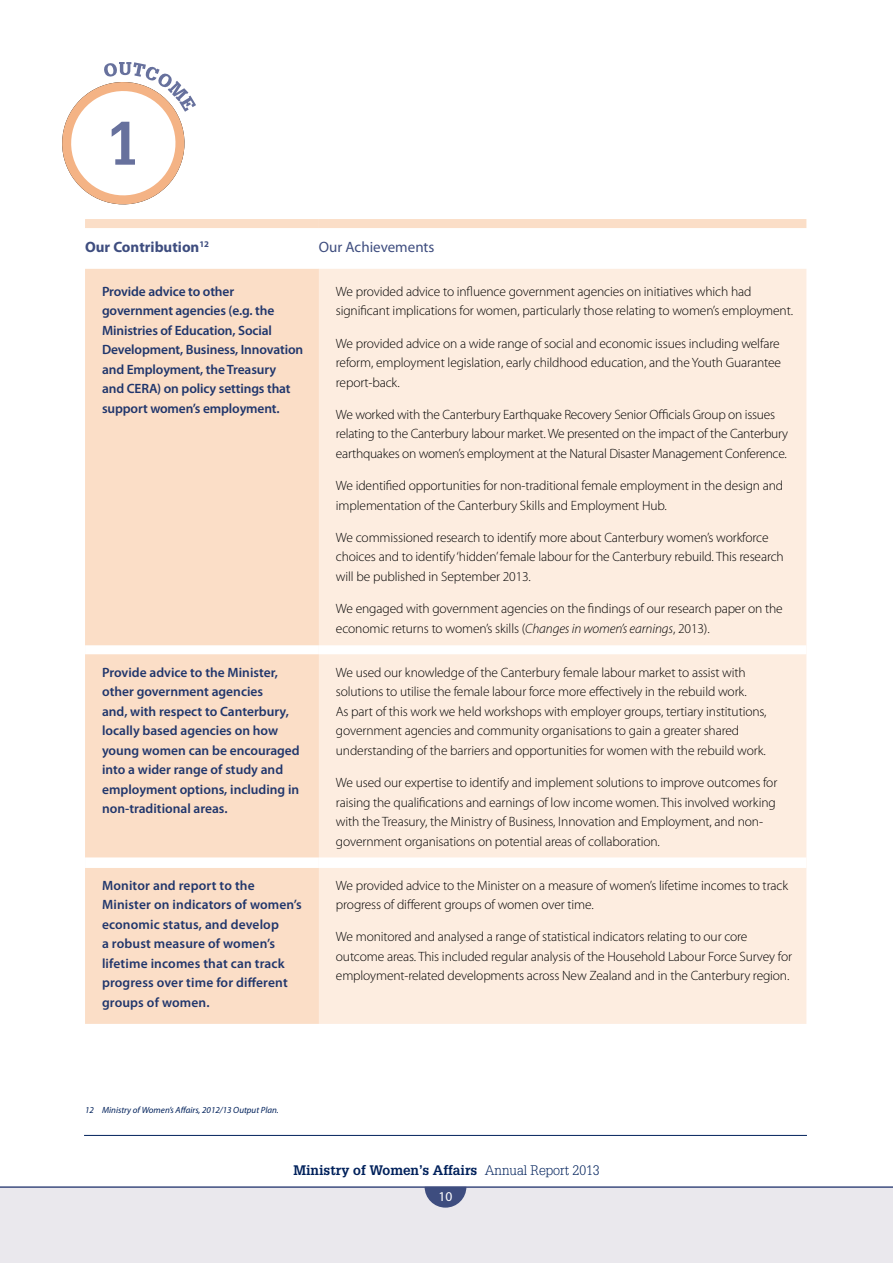
<style>
.page{position:relative;width:893px;height:1263px;background:#fff}
.page>*{position:absolute;margin:0;border:0;box-sizing:border-box;transform-origin:0 0}
.t1{font:700 15px "Myriad Pro";color:#3e4d7f}
.t2{font:15px "Myriad Pro";color:#3e4d7f}
.t3{font:300 13.5px/19.5px "Myriad Pro";letter-spacing:-.01em;color:#000}
.t4{font:600 13.5px/19.5px "Myriad Pro";color:#20366c}
.t5{font:700 13.5px "Glypha";color:#00215b}
.t6{font:13.5px "Myriad Pro";color:#fff}
.t7{font:italic 9px "Myriad Pro";color:#00215b}
.s1{font-style:italic}
.s2{font-weight:300}
</style>
<div class="page">
<div style="left:0;top:1187px;width:893px;height:76px;background:#eae8ed"></div>
<svg style="left:425px;top:1188px;width:41px;height:19px"></svg>
<hr style="left:0;top:1186px;width:893px;height:2px;background:#3e4d7f">
<div style="left:85px;top:269px;width:234px;height:755px;background:#fbdec7"></div>
<div style="left:319px;top:269px;width:487px;height:755px;background:#fdede0"></div>
<div style="left:85px;top:645px;width:234px;height:9px;background:#fff"></div>
<div style="left:319px;top:645px;width:487px;height:9px;background:#fff"></div>
<div style="left:85px;top:857px;width:234px;height:11px;background:#fff"></div>
<div style="left:319px;top:857px;width:487px;height:11px;background:#fff"></div>
<div style="left:85px;top:219px;width:234px;height:9px;background:#fbdec7"></div>
<div style="left:319px;top:219px;width:487px;height:9px;background:#fbdec7"></div>
<svg style="left:62px;top:62px;width:134px;height:143px"></svg>
<hr style="left:84px;top:1135px;width:723px;height:1px;background:#00215b">
<p class="t1" style="left:85px;top:237px;width:126px">Our Contribution<sup>12</sup></p>
<p class="t2" style="left:319px;top:238px;width:117px">Our Achievements</p>
<p class="t4" style="left:102px;top:281px;width:203px">Provide advice to other government agencies (e.g. the<br>Ministries of Education, Social<br>Development, Business, Innovation and Employment, the Treasury<br>and CERA</p>
<p class="t3" style="left:336px;top:282px;width:459px">We provided advice to influence government agencies on initiatives which had significant implications for women, particularly those relating to women’s employment.</p>
<p class="t3" style="left:336px;top:333px;width:447px;text-align:justify">We provided advice on a wide range of social and economic issues including welfare reform, employment legislation, early childhood education, and the Youth Guarantee report-back.</p>
<p class="t3" style="left:336px;top:404px;width:454px">We worked with the Canterbury Earthquake Recovery Senior Officials Group on issues relating to the Canterbury labour market. We presented on the impact of the Canterbury earthquakes on women’s employment at the Natural Disaster Management Conference.</p>
<p class="t3" style="left:336px;top:476px;width:449px">We identified opportunities for non-traditional female employment in the design and implementation of the Canterbury Skills and Employment Hub.</p>
<p class="t3" style="left:336px;top:527px;width:449px">We commissioned research to identify more about Canterbury women’s workforce choices and to identify ‘hidden’ female labour for the Canterbury rebuild. This research will be published in September 2013.</p>
<p class="t3" style="left:336px;top:599px;width:448px">We engaged with government agencies on the findings of our research paper on the economic returns to women’s skills (<span class="s1">Changes in women’s earnings</span>, 2013).</p>
<p class="t4" style="left:102px;top:379px;width:190px;text-indent:55px">) on policy settings that support women’s employment.</p>
<p class="t4" style="left:102px;top:662px;width:199px">Provide advice to the Minister, other government agencies<br>and, with respect to Canterbury, locally based agencies on how young women can be encouraged into a wider range of study and employment options, including in non-traditional areas.</p>
<p class="t3" style="left:336px;top:662px;width:432px">We used our knowledge of the Canterbury female labour market to assist with solutions to utilise the female labour force more effectively in the rebuild work.<br>As part of this work we held workshops with employer groups, tertiary institutions, government agencies and community organisations to gain a greater shared understanding of the barriers and opportunities for women with the rebuild work.</p>
<p class="t3" style="left:336px;top:773px;width:443px">We used our expertise to identify and implement solutions to improve outcomes for raising the qualifications and earnings of low income women. This involved working with the Treasury, the Ministry of Business, Innovation and Employment, and non&shy;government organisations on potential areas of collaboration.</p>
<p class="t4" style="left:102px;top:875px;width:201px">Monitor and report to the<br>Minister on indicators of women’s economic status, and develop<br>a robust measure of women’s lifetime incomes that can track progress over time for different groups of women.</p>
<p class="t3" style="left:336px;top:875px;width:454px">We provided advice to the Minister on a measure of women’s lifetime incomes to track progress of different groups of women over time.</p>
<p class="t3" style="left:336px;top:927px;width:458px">We monitored and analysed a range of statistical indicators relating to our core outcome areas. This included regular analysis of the Household Labour Force Survey for employment-related developments across New Zealand and in the Canterbury region.</p>
<p class="t7" style="left:85px;top:1104px;width:195px">12 Ministry of Women’s Affairs, 2012/13 Output Plan.</p>
<p class="t5" style="left:293px;top:1161px;width:308px">Ministry of Women’s Affairs <span class="s2">Annual Report 2013</span></p>
<p class="t6" style="left:439px;top:1188px;width:15px">10</p>
</div>
